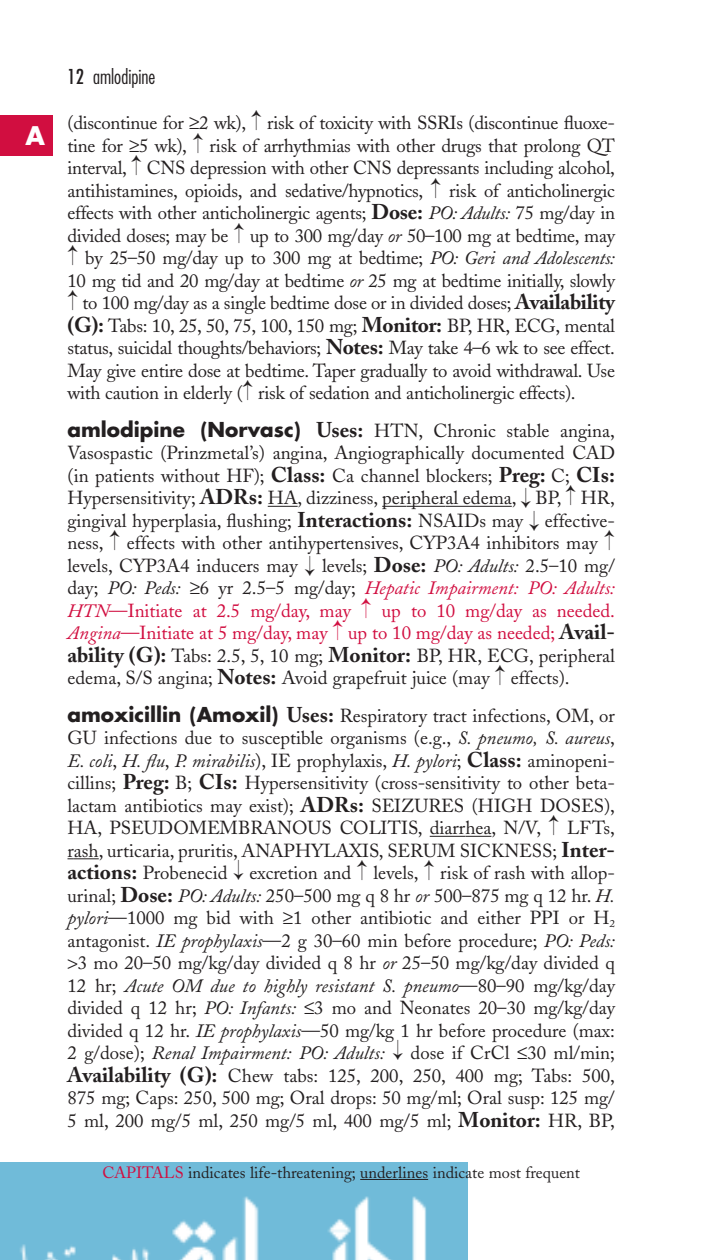
<style>
.page{position:relative;width:720px;height:1260px;background:#fff}
.page>*{position:absolute;margin:0;border:0;box-sizing:border-box;transform-origin:0 0}
.t1{font:700 25px "Futura";color:#fff}
.t2{font:300 condensed 20px "Futura";color:#231f20}
.t3{font:18.75px/22.5px "Adobe Caslon";color:#231f20;text-align:justify}
.t4{font:italic 18.75px "Adobe Caslon";color:#231f20}
.t5{font:16.25px "Adobe Caslon";color:#231f20}
.s1{font-weight:400}
.s2{font-weight:700;font-size:21.25px}
.s3{font-style:italic}
.s4{font-family:"Futura";font-weight:700;font-size:20px}
.s5{font-style:italic;color:#d10e40}
.s6{color:#d10e40}
.s7{font-style:normal}
</style>
<div class="page">
<img style="left:0;top:1162px;width:468px;height:98px">
<hr style="left:268px;top:506px;width:30px;height:1px;background:#231f20">
<svg style="left:382px;top:506px;width:63px;height:1px"></svg>
<hr style="left:446px;top:506px;width:66px;height:1px;background:#231f20">
<hr style="left:430px;top:836px;width:35px;height:1px;background:#231f20">
<svg style="left:465px;top:836px;width:26px;height:1px"></svg>
<svg style="left:68px;top:858px;width:31px;height:1px"></svg>
<div style="left:0;top:116px;width:52px;height:40px;background:#d10e40"></div>
<hr style="left:360px;top:1179px;width:38px;height:1px;background:#231f20">
<hr style="left:398px;top:1179px;width:30px;height:1px;background:#231f20">
<h1 class="t1" style="left:25px;top:125px;width:21px">A</h1>
<p class="t2" style="left:68px;top:68px;width:90px"><span class="s1">12</span> amlodipine</p>
<p class="t3" style="left:68px;top:114px;width:549px">(discontinue for ≥2 wk), risk of toxicity with SSRIs (discontinue fluoxe&shy;tine for ≥5 wk), risk of arrhythmias with other drugs that prolong QT interval, CNS depression with other CNS depressants including alcohol, antihistamines, opioids, and sedative/hypnotics,</p>
<p class="t3" style="left:449px;top:182px;width:167px">risk of anticholinergic</p>
<p class="t3" style="left:68px;top:204px;width:549px">effects with other anticholinergic agents; <span class="s2">Dose:</span> <span class="s3">PO: Adults:</span> 75 mg/day in</p>
<p class="t3" style="left:68px;top:227px;width:549px">divided doses; may be up to 300 mg/day <span class="s3">or</span> 50–100 mg at bedtime, may</p>
<p class="t3" style="left:85px;top:249px;width:531px">by 25–50 mg/day up to 300 mg at bedtime; <span class="s3">PO: Geri and Adolescents:</span></p>
<p class="t3" style="left:68px;top:272px;width:549px">10 mg tid and 20 mg/day at bedtime <span class="s3">or</span> 25 mg at bedtime initially, slowly</p>
<p class="t3" style="left:82px;top:294px;width:534px">to 100 mg/day as a single bedtime dose or in divided doses; <span class="s2">Availability</span></p>
<p class="t3" style="left:67px;top:317px;width:549px"><span class="s2">(G):</span> Tabs: 10, 25, 50, 75, 100, 150 mg; <span class="s2">Monitor:</span> BP, HR, ECG, mental</p>
<p class="t3" style="left:68px;top:339px;width:549px">status, suicidal thoughts/behaviors; <span class="s2">Notes:</span> May take 4–6 wk to see effect.</p>
<p class="t3" style="left:67px;top:362px;width:549px">May give entire dose at bedtime. Taper gradually to avoid withdrawal. Use</p>
<p class="t3" style="left:67px;top:384px;width:510px">with caution in elderly ( risk of sedation and anticholinergic effects).</p>
<p class="t3" style="left:68px;top:422px;width:549px;text-align:left"><span class="s4">amlodipine (Norvasc)</span> <span class="s2">Uses:</span> HTN, Chronic stable angina, Vasospastic (Prinzmetal’s) angina, Angiographically documented CAD (in patients without HF); <span class="s2">Class:</span> Ca channel blockers; <span class="s2">Preg:</span> C; <span class="s2">CIs:<br></span>Hypersensitivity; <span class="s2">ADRs:</span> HA, dizziness, peripheral edema, BP, HR, gingival hyperplasia, flushing; <span class="s2">Interactions:</span> NSAIDs may effective&shy;ness, effects with other antihypertensives, CYP3A4 inhibitors may levels, CYP3A4 inducers may</p>
<p class="t3" style="left:67px;top:557px;width:549px;text-indent:255px">levels; <span class="s2">Dose:</span> <span class="s3">PO: Adults:</span> 2.5–10 mg/ day; <span class="s3">PO: Peds:</span> ≥6 yr 2.5–5 mg/day; <span class="s5">Hepatic Impairment: PO: Adults:<br>HTN</span><span class="s6">—Initiate at 2.5 mg/day, may</span></p>
<p class="t3" style="left:67px;top:602px;width:549px;text-indent:314px"><span class="s6">up to 10 mg/day as needed.<br></span><span class="s5">Angina</span><span class="s6">—Initiate at 5 mg/day, may up to 10 mg/day as needed;</span> <span class="s2">Avail&shy;ability (G):</span> Tabs: 2.5, 5, 10 mg; <span class="s2">Monitor:</span> BP, HR, ECG, peripheral edema, S/S angina; <span class="s2">Notes:</span> Avoid grapefruit juice (may effects).</p>
<p class="t3" style="left:67px;top:707px;width:549px"><span class="s4">amoxicillin (Amoxil)</span> <span class="s2">Uses:</span> Respiratory tract infections, OM, or GU infections due to susceptible organisms (e.g., <span class="s3">S. pneumo, S. aureus</span>, <span class="s3">E. coli</span>, <span class="s3">H. flu</span>, <span class="s3">P. mirabilis</span>), IE prophylaxis, <span class="s3">H. pylori</span>; <span class="s2">Class:</span> aminopeni&shy;cillins; <span class="s2">Preg:</span> B; <span class="s2">CIs:</span> Hypersensitivity (cross-sensitivity to other beta&shy;lactam antibiotics may exist); <span class="s2">ADRs:</span> SEIZURES (HIGH DOSES), HA, PSEUDOMEMBRANOUS COLITIS, diarrhea, N/V,</p>
<p class="t3" style="left:567px;top:819px;width:49px">LFTs,</p>
<p class="t3" style="left:67px;top:842px;width:549px">rash, urticaria, pruritis, ANAPHYLAXIS, SERUM SICKNESS; <span class="s2">Inter-</span></p>
<p class="t3" style="left:68px;top:864px;width:549px"><span class="s2">actions:</span> Probenecid excretion and levels, risk of rash with allop-</p>
<p class="t3" style="left:68px;top:887px;width:549px">urinal; <span class="s2">Dose:</span> <span class="s3">PO: Adults:</span> 250–500 mg q 8 hr <span class="s3">or</span> 500–875 mg q 12 hr. <span class="s3">H.</span></p>
<p class="t3" style="left:68px;top:909px;width:549px"><span class="s3">pylori</span>—1000 mg bid with ≥1 other antibiotic and either PPI or H<sub>2</sub></p>
<p class="t3" style="left:68px;top:932px;width:549px">antagonist. <span class="s3">IE prophylaxis</span>—2 g 30–60 min before procedure; <span class="s3">PO: Peds:</span></p>
<p class="t3" style="left:78px;top:954px;width:539px">3 mo 20–50 mg/kg/day divided q 8 hr <span class="s3">or</span> 25–50 mg/kg/day divided q</p>
<p class="t4" style="left:68px;top:978px;width:549px"><span class="s7">12 hr;</span> Acute OM due to highly resistant S. pneumo<span class="s7">—80–90 mg/kg/day</span></p>
<p class="t3" style="left:68px;top:999px;width:549px">divided q 12 hr; <span class="s3">PO: Infants:</span> ≤3 mo and Neonates 20–30 mg/kg/day</p>
<p class="t3" style="left:67px;top:1022px;width:549px">divided q 12 hr. <span class="s3">IE prophylaxis</span>—50 mg/kg 1 hr before procedure (max:</p>
<p class="t4" style="left:67px;top:1046px;width:319px"><span class="s7">2 g/dose);</span> Renal Impairment: PO: Adults:</p>
<p class="t3" style="left:68px;top:1044px;width:549px;text-indent:343px">dose if CrCl ≤30 ml/min; <span class="s2">Availability (G):</span> Chew tabs: 125, 200, 250, 400 mg; Tabs: 500, 875 mg; Caps: 250, 500 mg; Oral drops: 50 mg/ml; Oral susp: 125 mg/ 5 ml, 200 mg/5 ml, 250 mg/5 ml, 400 mg/5 ml; <span class="s2">Monitor:</span> HR, BP,</p>
<p class="t5" style="left:102px;top:1166px;width:479px"><span class="s6">CAPITALS</span> indicates life-threatening; underlines indicate most frequent</p>
</div>
